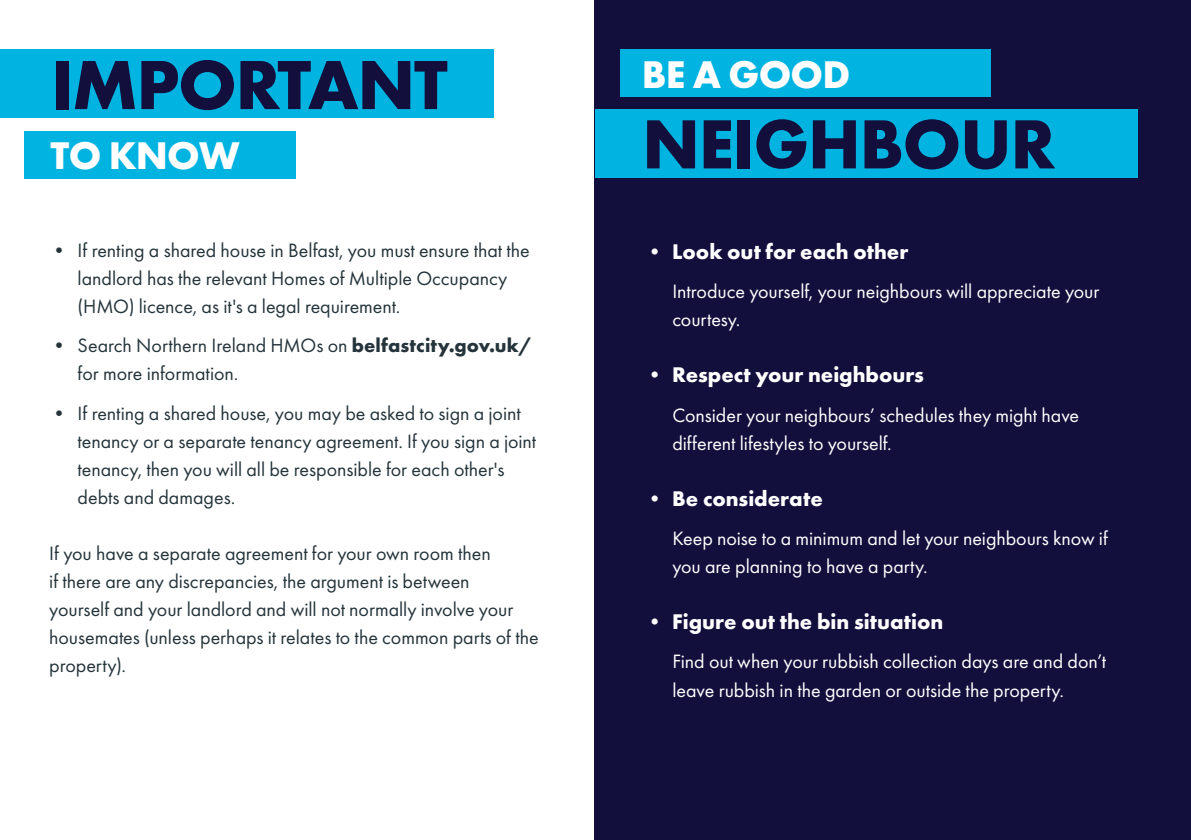
<style>
.page{position:relative;width:1191px;height:840px;background:#fff}
.page>*{position:absolute;margin:0;border:0;box-sizing:border-box;transform-origin:0 0}
.t1{font:700 72px "Futura PT";letter-spacing:-.02em;color:#130f3d}
.t2{font:700 40px "Futura PT";letter-spacing:-.02em;color:#fff}
.t3{font:700 22px "Futura PT";color:#fff}
.t4{font:20px/28px "Futura PT";letter-spacing:-.005em;color:#25343b}
.t5{font:20px/28px "Futura PT";letter-spacing:-.005em;color:#fff}
.s1{font-weight:700}
</style>
<div class="page">
<div style="left:594px;top:0;width:597px;height:839px;background:#130f3d"></div>
<div style="left:25px;top:131px;width:271px;height:48px;background:#00b3e1"></div>
<div style="left:0;top:49px;width:493px;height:68px;background:#00b3e1"></div>
<div style="left:620px;top:49px;width:370px;height:48px;background:#00b3e1"></div>
<div style="left:595px;top:109px;width:542px;height:68px;background:#00b3e1"></div>
<h1 class="t1" style="left:51px;top:38px;width:398px">IMPORTANT</h1>
<h2 class="t2" style="left:51px;top:130px;width:191px">TO KNOW</h2>
<p class="t4" style="left:78px;top:236px;width:454px;text-indent:-28px">• If renting a shared house in Belfast, you must ensure that the landlord has the relevant Homes of Multiple Occupancy (HMO) licence, as it's a legal requirement.</p>
<p class="t4" style="left:78px;top:331px;width:456px;text-indent:-28px">• Search Northern Ireland HMOs on <span class="s1">belfastcity.gov.uk/ </span>for more information.</p>
<p class="t4" style="left:78px;top:398px;width:460px;text-indent:-28px">• If renting a shared house, you may be asked to sign a joint tenancy or a separate tenancy agreement. If you sign a joint tenancy, then you will all be responsible for each other's debts and damages.</p>
<p class="t4" style="left:49px;top:538px;width:491px">If you have a separate agreement for your own room then<br>if there are any discrepancies, the argument is between<br>yourself and your landlord and will not normally involve your housemates (unless perhaps it relates to the common parts of the property).</p>
<h2 class="t2" style="left:642px;top:49px;width:210px">BE A GOOD</h2>
<h1 class="t1" style="left:642px;top:98px;width:415px">NEIGHBOUR</h1>
<p class="t3" style="left:644px;top:237px;width:266px">• Look out for each other</p>
<p class="t5" style="left:672px;top:277px;width:428px">Introduce yourself, your neighbours will appreciate your courtesy.</p>
<p class="t3" style="left:644px;top:360px;width:281px">• Respect your neighbours</p>
<p class="t5" style="left:672px;top:400px;width:408px">Consider your neighbours’ schedules they might have different lifestyles to yourself.</p>
<p class="t3" style="left:644px;top:484px;width:180px">• Be considerate</p>
<p class="t5" style="left:672px;top:524px;width:437px">Keep noise to a minimum and let your neighbours know if you are planning to have a party.</p>
<p class="t3" style="left:644px;top:607px;width:301px">• Figure out the bin situation</p>
<p class="t5" style="left:672px;top:647px;width:435px">Find out when your rubbish collection days are and don’t leave rubbish in the garden or outside the property.</p>
</div>
